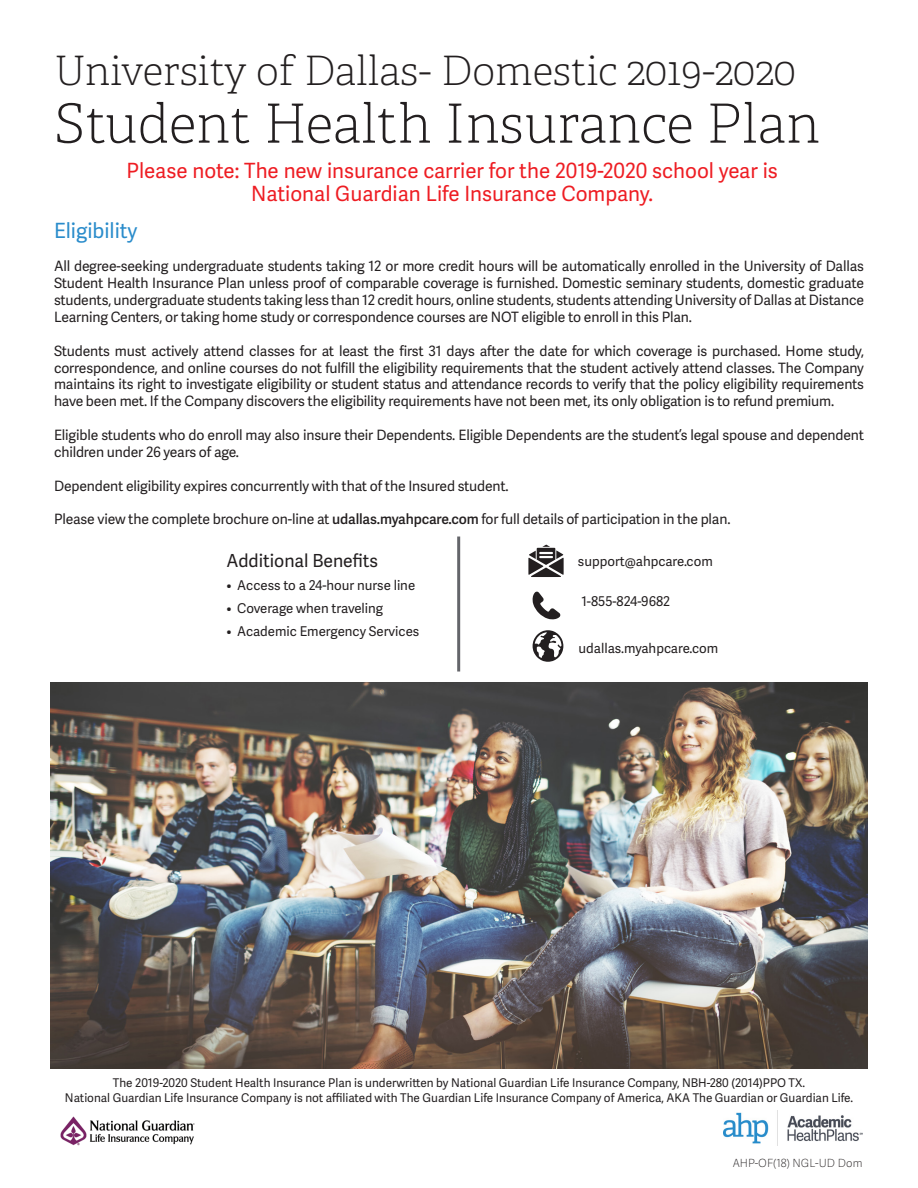
<style>
.page{position:relative;width:918px;height:1188px;background:#fff}
.page>*{position:absolute;margin:0;border:0;box-sizing:border-box;transform-origin:0 0}
.t1{font:100 54px "Adelle";color:#231f20}
.t2{font:100 40.5px "Adelle";color:#231f20}
.Body{font:21px/23px "Adelle Sans";color:#ee1d23;text-align:center}
.Body-2{font:21px "Adelle Sans";color:#2a8ccb}
.t3{font:18px "Adelle Sans";color:#231f20}
.regtext{font:14.25px/16.8px "Adelle Sans";letter-spacing:-.01em;color:#231f20;text-align:justify}
.t4{font:13.5px "Adelle Sans";color:#231f20}
.t5{font:12px/14.4px "Adelle Sans";color:#231f20;text-align:center}
.t6{font:100 11.25px "Adelle Sans";color:#231f20}
.s1{font-weight:600}
</style>
<div class="page">
<hr style="left:457px;top:537px;width:3px;height:135px;background:#64656a">
<svg style="left:532px;top:592px;width:28px;height:28px"></svg>
<svg style="left:533px;top:630px;width:30px;height:32px"></svg>
<svg style="left:528px;top:545px;width:36px;height:32px"></svg>
<img style="left:51px;top:683px;width:816px;height:385px">
<img style="left:724px;top:1110px;width:139px;height:36px">
<img style="left:60px;top:1116px;width:135px;height:30px">
<p class="t2" style="left:54px;top:46px;width:744px">University of Dallas- Domestic 2019-2020</p>
<p class="t1" style="left:54px;top:91px;width:768px">Student Health Insurance Plan</p>
<p class="Body" style="left:126px;top:158px;width:653px">Please note: The new insurance carrier for the 2019-2020 school year is<br>National Guardian Life Insurance Company.</p>
<p class="Body-2" style="left:54px;top:215px;width:85px">Eligibility</p>
<p class="regtext" style="left:54px;top:257px;width:812px">All degree-seeking undergraduate students taking 12 or more credit hours will be automatically enrolled in the University of Dallas Student Health Insurance Plan unless proof of comparable coverage is furnished. Domestic seminary students, domestic graduate students, undergraduate students taking less than 12 credit hours, online students, students attending University of Dallas at Distance Learning Centers, or taking home study or correspondence courses are NOT eligible to enroll in this Plan.</p>
<p class="regtext" style="left:54px;top:342px;width:812px">Students must actively attend classes for at least the first 31 days after the date for which coverage is purchased. Home study, correspondence, and online courses do not fulfill the eligibility requirements that the student actively attend classes. The Company maintains its right to investigate eligibility or student status and attendance records to verify that the policy eligibility requirements have been met. If the Company discovers the eligibility requirements have not been met, its only obligation is to refund premium.</p>
<p class="regtext" style="left:54px;top:426px;width:812px">Eligible students who do enroll may also insure their Dependents. Eligible Dependents are the student’s legal spouse and dependent children under 26 years of age.</p>
<p class="regtext" style="left:54px;top:477px;width:456px">Dependent eligibility expires concurrently with that of the Insured student.</p>
<p class="regtext" style="left:54px;top:510px;width:678px">Please view the complete brochure on-line at <span class="s1">udallas.myahpcare.com</span> for full details of participation in the plan.</p>
<p class="t3" style="left:226px;top:548px;width:153px">Additional Benefits</p>
<p class="t4" style="left:226px;top:576px;width:190px">• Access to a 24-hour nurse line</p>
<p class="t4" style="left:226px;top:599px;width:158px">• Coverage when traveling</p>
<p class="t4" style="left:226px;top:622px;width:194px">• Academic Emergency Services</p>
<p class="t4" style="left:578px;top:552px;width:136px">support@ahpcare.com</p>
<p class="t4" style="left:581px;top:592px;width:90px">1-855-824-9682</p>
<p class="t4" style="left:579px;top:639px;width:141px">udallas.myahpcare.com</p>
<p class="t5" style="left:65px;top:1076px;width:790px">The 2019-2020 Student Health Insurance Plan is underwritten by National Guardian Life Insurance Company, NBH-280 (2014)PPO TX.<br>National Guardian Life Insurance Company is not affiliated with The Guardian Life Insurance Company of America, AKA The Guardian or Guardian Life.</p>
<p class="t6" style="left:733px;top:1156px;width:131px">AHP-OF(18) NGL-UD Dom</p>
</div>
